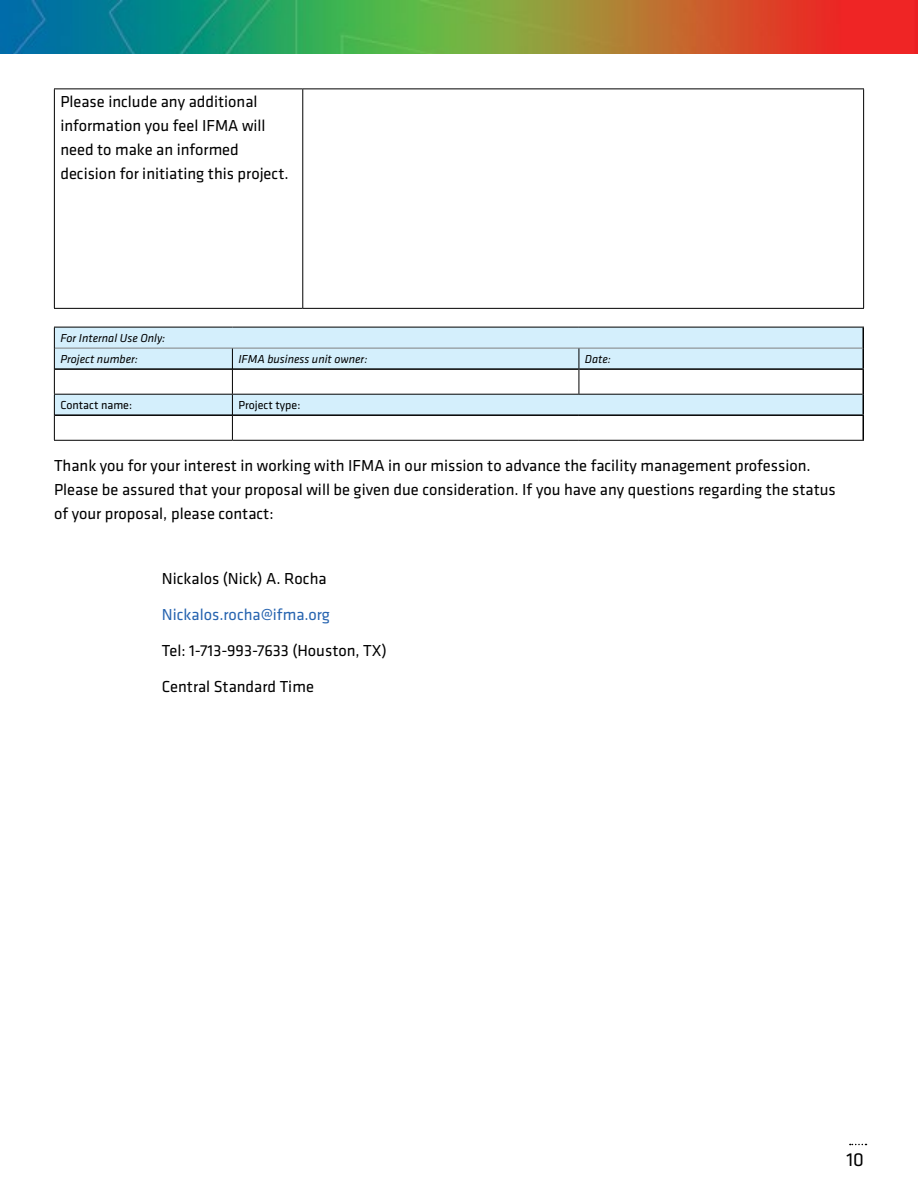
<style>
.page{position:relative;width:918px;height:1188px;background:#fff}
.page>*{position:absolute;margin:0;border:0;box-sizing:border-box;transform-origin:0 0}
.t1{font:19.5px "Klavika";color:#000}
.t2{font:16.5px/24px "Klavika";color:#000}
.t3{font:16.5px "Klavika";color:#2764b0}
.t4{font:italic 12px/21px "Klavika";color:#000}
.t5{font:12px "Klavika";color:#000}
</style>
<div class="page">
<svg style="left:850px;top:1144px;width:17px;height:1px"></svg>
<hr style="left:54px;top:88px;width:249px;height:1px;background:#000">
<hr style="left:303px;top:88px;width:561px;height:1px;background:#000">
<hr style="left:54px;top:308px;width:249px;height:1px;background:#000">
<hr style="left:303px;top:308px;width:561px;height:1px;background:#000">
<hr style="left:54px;top:89px;width:1px;height:219px;background:#000">
<hr style="left:302px;top:89px;width:1px;height:219px;background:#000">
<hr style="left:863px;top:89px;width:1px;height:219px;background:#000">
<svg style="left:55px;top:328px;width:807px;height:86px;fill:#d4effc"></svg>
<hr style="left:862px;top:327px;width:2px;height:21px;background:#000">
<hr style="left:862px;top:348px;width:2px;height:20px;background:#000">
<hr style="left:55px;top:368px;width:177px;height:2px;background:#000">
<hr style="left:233px;top:368px;width:346px;height:2px;background:#000">
<hr style="left:579px;top:368px;width:285px;height:2px;background:#000">
<hr style="left:862px;top:370px;width:2px;height:24px;background:#000">
<hr style="left:862px;top:394px;width:2px;height:20px;background:#000">
<hr style="left:55px;top:414px;width:177px;height:2px;background:#000">
<hr style="left:233px;top:414px;width:346px;height:2px;background:#000">
<hr style="left:579px;top:414px;width:285px;height:2px;background:#000">
<hr style="left:862px;top:416px;width:2px;height:24px;background:#000">
<hr style="left:54px;top:327px;width:178px;height:1px;background:#000">
<hr style="left:232px;top:327px;width:347px;height:1px;background:#000">
<hr style="left:579px;top:327px;width:285px;height:1px;background:#000">
<hr style="left:55px;top:348px;width:177px;height:1px;background:#808080">
<hr style="left:232px;top:348px;width:347px;height:1px;background:#808080">
<hr style="left:579px;top:348px;width:284px;height:1px;background:#808080">
<hr style="left:579px;top:394px;width:284px;height:1px;background:#000">
<hr style="left:54px;top:394px;width:178px;height:1px;background:#000">
<hr style="left:232px;top:394px;width:347px;height:1px;background:#000">
<hr style="left:54px;top:440px;width:178px;height:1px;background:#000">
<hr style="left:232px;top:440px;width:347px;height:1px;background:#000">
<hr style="left:579px;top:440px;width:285px;height:1px;background:#000">
<svg style="left:54px;top:327px;width:1px;height:113px"></svg>
<svg style="left:579px;top:349px;width:1px;height:45px"></svg>
<svg style="left:232px;top:348px;width:1px;height:92px"></svg>
<img style="left:0;top:0;width:918px;height:54px">
<p class="t2" style="left:60px;top:89px;width:230px">Please include any additional information you feel IFMA will need to make an informed decision for initiating this project.</p>
<p class="t4" style="left:60px;top:327px;width:107px">For Internal Use Only:<br>Project number:</p>
<p class="t4" style="left:238px;top:348px;width:131px">IFMA business unit owner:</p>
<p class="t4" style="left:585px;top:348px;width:28px">Date:</p>
<p class="t5" style="left:60px;top:397px;width:73px">Contact name:</p>
<p class="t5" style="left:238px;top:397px;width:63px">Project type:</p>
<p class="t2" style="left:54px;top:453px;width:783px">Thank you for your interest in working with IFMA in our mission to advance the facility management profession.<br>Please be assured that your proposal will be given due consideration. If you have any questions regarding the status of your proposal, please contact:</p>
<p class="t2" style="left:162px;top:566px;width:166px">Nickalos (Nick) A. Rocha</p>
<p class="t3" style="left:162px;top:604px;width:170px">Nickalos.rocha@ifma.org</p>
<p class="t2" style="left:162px;top:632px;width:226px;line-height:36px">Tel: 1-713-993-7633 (Houston, TX)<br>Central Standard Time</p>
<p class="t1" style="left:846px;top:1147px;width:19px">10</p>
</div>
